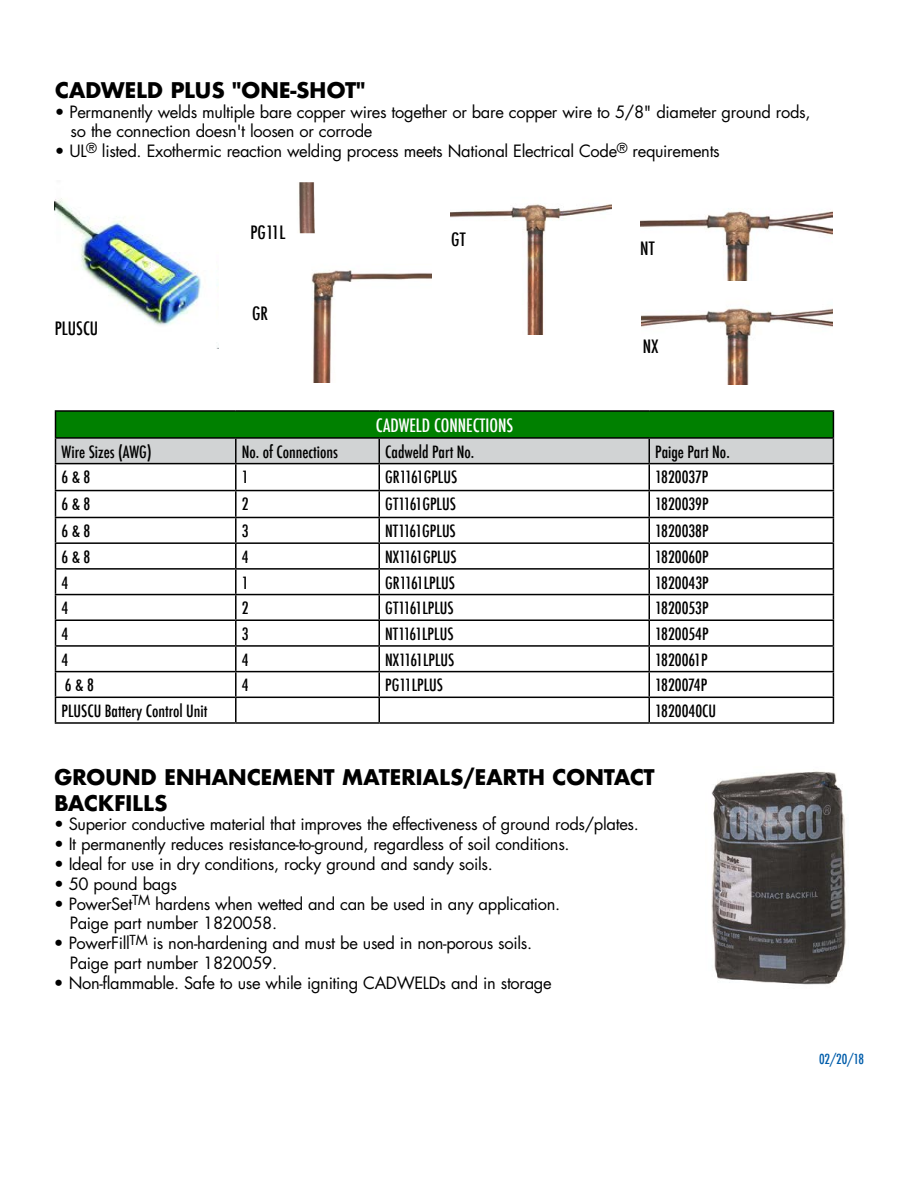
<style>
.page{position:relative;width:918px;height:1188px;background:#fff}
.page>*{position:absolute;margin:0;border:0;box-sizing:border-box;transform-origin:0 0}
.t1{font:700 21px/25.2px "Futura";letter-spacing:-.02em;color:#000}
.t2{font:500 condensed 18px "Futura";color:#000}
.t3{font:500 condensed 18px "Futura";color:#fff}
.t4{font:16.5px/19.8px "Futura";letter-spacing:-.02em;color:#000}
.t5{font:500 condensed 16.5px "Futura";color:#000}
.t6{font:500 condensed 13.5px "Futura";color:#005daa}
</style>
<div class="page">
<hr style="left:55px;top:410px;width:181px;height:2px;background:#000">
<hr style="left:236px;top:410px;width:143px;height:2px;background:#000">
<hr style="left:379px;top:410px;width:270px;height:2px;background:#000">
<hr style="left:649px;top:410px;width:185px;height:2px;background:#000">
<svg style="left:55px;top:412px;width:779px;height:310px"></svg>
<hr style="left:55px;top:722px;width:181px;height:2px;background:#000">
<hr style="left:236px;top:722px;width:143px;height:2px;background:#000">
<hr style="left:379px;top:722px;width:270px;height:2px;background:#000">
<hr style="left:649px;top:722px;width:185px;height:2px;background:#000">
<img style="left:54px;top:198px;width:165px;height:151px">
<img style="left:299px;top:182px;width:16px;height:51px">
<img style="left:311px;top:270px;width:121px;height:112px">
<img style="left:451px;top:204px;width:161px;height:131px">
<img style="left:640px;top:208px;width:193px;height:72px">
<img style="left:642px;top:308px;width:191px;height:77px">
<img style="left:711px;top:771px;width:135px;height:214px">
<p class="t1" style="left:55px;top:77px;width:312px">CADWELD PLUS "ONE-SHOT"</p>
<p class="t4" style="left:71px;top:101px;width:742px;text-indent:-16px">• Permanently welds multiple bare copper wires together or bare copper wire to 5/8" diameter ground rods, so the connection doesn't loosen or corrode</p>
<p class="t4" style="left:55px;top:141px;width:667px">• UL<sup>®</sup> listed. Exothermic reaction welding process meets National Electrical Code<sup>®</sup> requirements</p>
<p class="t2" style="left:55px;top:317px;width:45px">PLUSCU</p>
<p class="t2" style="left:250px;top:221px;width:36px">PG11L</p>
<p class="t2" style="left:252px;top:302px;width:17px">GR</p>
<p class="t2" style="left:451px;top:228px;width:16px">GT</p>
<p class="t2" style="left:640px;top:237px;width:16px">NT</p>
<p class="t2" style="left:643px;top:335px;width:17px">NX</p>
<p class="t3" style="left:376px;top:414px;width:139px">CADWELD CONNECTIONS</p>
<p class="t5" style="left:62px;top:441px;width:92px">Wire Sizes (AWG)</p>
<p class="t5" style="left:242px;top:441px;width:98px">No. of Connections</p>
<p class="t5" style="left:385px;top:441px;width:91px">Cadweld Part No.</p>
<p class="t5" style="left:655px;top:441px;width:76px">Paige Part No.</p>
<p class="t5" style="left:62px;top:467px;width:30px">6 &amp; 8</p>
<p class="t5" style="left:242px;top:467px;width:8px">1</p>
<p class="t5" style="left:385px;top:467px;width:74px">GR1161GPLUS</p>
<p class="t5" style="left:655px;top:467px;width:55px">1820037P</p>
<p class="t5" style="left:62px;top:494px;width:30px">6 &amp; 8</p>
<p class="t5" style="left:242px;top:494px;width:8px">2</p>
<p class="t5" style="left:385px;top:494px;width:72px">GT1161GPLUS</p>
<p class="t5" style="left:655px;top:494px;width:55px">1820039P</p>
<p class="t5" style="left:62px;top:521px;width:30px">6 &amp; 8</p>
<p class="t5" style="left:242px;top:521px;width:8px">3</p>
<p class="t5" style="left:385px;top:521px;width:72px">NT1161GPLUS</p>
<p class="t5" style="left:655px;top:521px;width:55px">1820038P</p>
<p class="t5" style="left:62px;top:546px;width:30px">6 &amp; 8</p>
<p class="t5" style="left:242px;top:546px;width:8px">4</p>
<p class="t5" style="left:385px;top:546px;width:73px">NX1161GPLUS</p>
<p class="t5" style="left:655px;top:546px;width:55px">1820060P</p>
<p class="t5" style="left:62px;top:572px;width:8px">4</p>
<p class="t5" style="left:242px;top:572px;width:8px">1</p>
<p class="t5" style="left:385px;top:572px;width:71px">GR1161LPLUS</p>
<p class="t5" style="left:655px;top:572px;width:55px">1820043P</p>
<p class="t5" style="left:62px;top:598px;width:8px">4</p>
<p class="t5" style="left:242px;top:598px;width:8px">2</p>
<p class="t5" style="left:385px;top:598px;width:70px">GT1161LPLUS</p>
<p class="t5" style="left:655px;top:598px;width:55px">1820053P</p>
<p class="t5" style="left:62px;top:623px;width:8px">4</p>
<p class="t5" style="left:242px;top:623px;width:8px">3</p>
<p class="t5" style="left:385px;top:623px;width:70px">NT1161LPLUS</p>
<p class="t5" style="left:655px;top:623px;width:55px">1820054P</p>
<p class="t5" style="left:62px;top:649px;width:8px">4</p>
<p class="t5" style="left:242px;top:649px;width:8px">4</p>
<p class="t5" style="left:385px;top:649px;width:71px">NX1161LPLUS</p>
<p class="t5" style="left:655px;top:649px;width:54px">1820061P</p>
<p class="t5" style="left:65px;top:675px;width:30px">6 &amp; 8</p>
<p class="t5" style="left:242px;top:675px;width:8px">4</p>
<p class="t5" style="left:385px;top:675px;width:59px">PG11LPLUS</p>
<p class="t5" style="left:655px;top:675px;width:54px">1820074P</p>
<p class="t5" style="left:62px;top:700px;width:148px">PLUSCU Battery Control Unit</p>
<p class="t5" style="left:655px;top:700px;width:62px">1820040CU</p>
<p class="t1" style="left:54px;top:765px;width:602px">GROUND ENHANCEMENT MATERIALS/EARTH CONTACT<br>BACKFILLS</p>
<p class="t4" style="left:54px;top:814px;width:586px">• Superior conductive material that improves the effectiveness of ground rods/plates.</p>
<p class="t4" style="left:54px;top:834px;width:517px">• It permanently reduces resistance-to-ground, regardless of soil conditions.</p>
<p class="t4" style="left:54px;top:854px;width:440px">• Ideal for use in dry conditions, rocky ground and sandy soils.</p>
<p class="t4" style="left:54px;top:874px;width:124px">• 50 pound bags</p>
<p class="t4" style="left:70px;top:893px;width:492px;text-indent:-16px">• PowerSet<sup>TM</sup> hardens when wetted and can be used in any application.<br>Paige part number 1820058.</p>
<p class="t4" style="left:70px;top:933px;width:464px;text-indent:-16px">• PowerFill<sup>TM</sup> is non-hardening and must be used in non-porous soils.<br>Paige part number 1820059.</p>
<p class="t4" style="left:54px;top:973px;width:499px">• Non-flammable. Safe to use while igniting CADWELDs and in storage</p>
<p class="t6" style="left:819px;top:1051px;width:46px">02/20/18</p>
</div>
